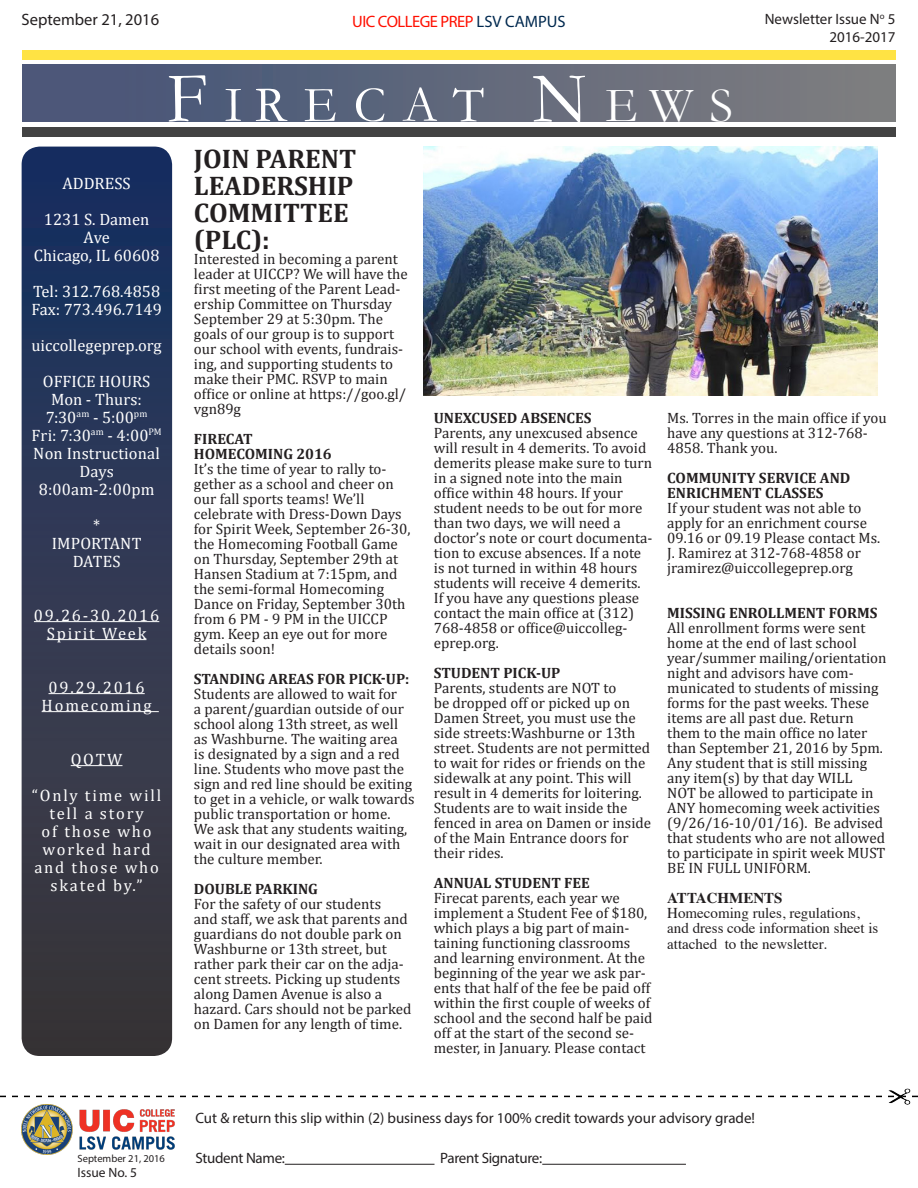
<style>
.page{position:relative;width:918px;height:1188px;background:#fff}
.page>*{position:absolute;margin:0;border:0;box-sizing:border-box;transform-origin:0 0}
.t1{font:51px "Garamond";letter-spacing:.33em;color:#fff}
.t2{font:700 27px/27px "Cambria";color:#231f20}
.t3{font:16.5px/18px "Cambria";letter-spacing:.01em;color:#fff;text-align:center}
.t4{font:16.5px/18px "Cambria";letter-spacing:.11em;color:#fff;text-align:center}
.t5{font:16.5px "Myriad Pro";letter-spacing:-.03em;color:#ff0f00}
.t6{font:16.5px "Myriad Pro";color:#231f20}
.t7{font:15px/15px "Cambria";color:#231f20}
.t8{font:700 15px "Cambria";color:#231f20}
.t9{font:15px/18px "Myriad Pro";color:#231f20;text-align:right}
.t10{font:15px/15px "Times";color:#231f20}
.t11{font:15px "Myriad Pro";letter-spacing:-.02em;color:#231f20}
.t12{font:700 15px "Times";color:#231f20}
.t13{font:13.5px "Myriad Pro";color:#231f20}
.t14{font:10.5px "Myriad Pro";color:#231f20}
.s1{color:#00294f}
.s2{font-size:72px}
.s3{font-size:49.5px}
.s4{font-weight:700}
</style>
<div class="page">
<img style="left:423px;top:147px;width:454px;height:249px">
<div style="left:22px;top:50px;width:874px;height:9px;background:#ffe344"></div>
<div style="left:22px;top:64px;width:874px;height:58px;background:linear-gradient(to right,#445378,#7e7e80)"></div>
<div style="left:22px;top:127px;width:874px;height:10px;background:#434343"></div>
<div style="left:22px;top:147px;width:150px;height:909px;background:linear-gradient(to bottom,#1a3265,#403a3a);border-radius:18px"></div>
<hr style="left:34px;top:621px;width:125px;height:1px;background:#fff">
<hr style="left:47px;top:639px;width:99px;height:1px;background:#fff">
<hr style="left:49px;top:693px;width:96px;height:1px;background:#fff">
<hr style="left:42px;top:711px;width:117px;height:1px;background:#fff">
<hr style="left:71px;top:765px;width:51px;height:1px;background:#fff">
<img style="left:22px;top:1105px;width:153px;height:49px">
<hr style="left:285px;top:1164px;width:150px;height:1px;background:#231f20">
<hr style="left:542px;top:1164px;width:144px;height:1px;background:#231f20">
<svg style="left:0;top:1096px;width:918px;height:1px"></svg>
<img style="left:888px;top:1088px;width:23px;height:17px">
<p class="t6" style="left:22px;top:9px;width:139px">September 21, 2016</p>
<p class="t9" style="left:765px;top:9px;width:132px">Newsletter Issue N<sup>o</sup> 5<br>2016-2017</p>
<p class="t5" style="left:352px;top:11px;width:215px">UIC COLLEGE PREP <span class="s1">LSV CAMPUS</span></p>
<p class="t1" style="left:167px;top:74px;width:568px"><span class="s2">F</span>IRECAT <span class="s2">N</span><span class="s3">EWS</span></p>
<p class="t3" style="left:44px;top:165px;width:107px;line-height:36px">ADDRESS<br>1231 S. Damen</p>
<p class="t3" style="left:34px;top:228px;width:127px">Ave<br>Chicago, IL 60608</p>
<p class="t3" style="left:31px;top:282px;width:132px;text-align:left">Tel: 312.768.4858<br>Fax: 773.496.7149</p>
<p class="t3" style="left:32px;top:327px;width:132px;line-height:36px">uiccollegeprep.org<br>OFFICE HOURS</p>
<p class="t3" style="left:31px;top:390px;width:132px">Mon - Thurs:<br>7:30<sup>am</sup> - 5:00<sup>pm<br></sup>Fri: 7:30<sup>am</sup> - 4:00<sup>PM<br></sup>Non Instructional<br>Days<br>8:00am-2:00pm</p>
<p class="t3" style="left:52px;top:516px;width:91px">*<br>IMPORTANT<br>DATES</p>
<p class="t4" style="left:34px;top:606px;width:127px">09.26-30.2016<br>Spirit Week</p>
<p class="t4" style="left:42px;top:678px;width:111px">09.29.2016<br>Homecoming</p>
<p class="t4" style="left:32px;top:741px;width:131px;line-height:36px">QOTW<br>“Only time will</p>
<p class="t4" style="left:34px;top:804px;width:126px">tell a story<br>of those who worked hard and those who skated by.”</p>
<p class="t2" style="left:194px;top:144px;width:164px">JOIN PARENT<br>LEADERSHIP<br>COMMITTEE (PLC):</p>
<p class="t7" style="left:194px;top:251px;width:215px">Interested in becoming a parent leader at UICCP? We will have the first meeting of the Parent Lead&shy;ership Committee on Thursday<br>September 29 at 5:30pm. The goals of our group is to support our school with events, fundrais&shy;ing, and supporting students to make their PMC. RSVP to main office or online at https://goo.gl/ vgn89g</p>
<p class="t8" style="left:194px;top:428px;width:60px">FIRECAT</p>
<p class="t8" style="left:194px;top:443px;width:139px">HOMECOMING 2016</p>
<p class="t7" style="left:194px;top:461px;width:201px">It’s the time of year to rally to&shy;gether as a school and cheer on our fall sports teams! We’ll</p>
<p class="t7" style="left:194px;top:506px;width:218px">celebrate with Dress-Down Days for Spirit Week, September 26-30, the Homecoming Football Game on Thursday, September 29th at<br>Hansen Stadium at 7:15pm, and the semi-formal Homecoming<br>Dance on Friday, September 30th from 6 PM - 9 PM in the UICCP gym. Keep an eye out for more details soon!</p>
<p class="t7" style="left:194px;top:671px;width:222px"><span class="s4">STANDING AREAS FOR PICK-UP:<br></span>Students are allowed to wait for<br>a parent/guardian outside of our school along 13th street, as well as Washburne. The waiting area<br>is designated by a sign and a red line. Students who move past the sign and red line should be exiting to get in a vehicle, or walk towards public transportation or home.<br>We ask that any students waiting, wait in our designated area with the culture member.</p>
<p class="t8" style="left:194px;top:878px;width:126px">DOUBLE PARKING</p>
<p class="t7" style="left:194px;top:896px;width:219px">For the safety of our students<br>and staff, we ask that parents and guardians do not double park on<br>Washburne or 13th street, but rather park their car on the adja&shy;cent streets. Picking up students along Damen Avenue is also a hazard. Cars should not be parked on Damen for any length of time.</p>
<p class="t8" style="left:434px;top:407px;width:159px">UNEXCUSED ABSENCES</p>
<p class="t7" style="left:434px;top:425px;width:205px">Parents, any unexcused absence</p>
<p class="t7" style="left:434px;top:440px;width:220px">will result in 4 demerits. To avoid demerits please make sure to turn in a signed note into the main office within 48 hours. If your student needs to be out for more than two days, we will need a doctor’s note or court documenta&shy;tion to excuse absences. If a note is not turned in within 48 hours students will receive 4 demerits.<br>If you have any questions please contact the main office at (312)<br>768-4858 or office@uiccolleg&shy;eprep.org.</p>
<p class="t8" style="left:434px;top:662px;width:128px">STUDENT PICK-UP</p>
<p class="t7" style="left:434px;top:680px;width:219px">Parents, students are NOT to<br>be dropped off or picked up on<br>Damen Street, you must use the side streets:Washburne or 13th street. Students are not permitted to wait for rides or friends on the sidewalk at any point. This will result in 4 demerits for loitering.<br>Students are to wait inside the fenced in area on Damen or inside of the Main Entrance doors for</p>
<p class="t7" style="left:434px;top:845px;width:71px">their rides.</p>
<p class="t8" style="left:434px;top:872px;width:158px">ANNUAL STUDENT FEE</p>
<p class="t7" style="left:434px;top:890px;width:220px">Firecat parents, each year we implement a Student Fee of $180, which plays a big part of main&shy;taining functioning classrooms and learning environment. At the beginning of the year we ask par&shy;ents that half of the fee be paid off within the first couple of weeks of school and the second half be paid off at the start of the second se&shy;mester, in January. Please contact</p>
<p class="t7" style="left:667px;top:410px;width:221px">Ms. Torres in the main office if you have any questions at 312-768-<br>4858. Thank you.</p>
<p class="t8" style="left:667px;top:467px;width:185px">COMMUNITY SERVICE AND</p>
<p class="t8" style="left:667px;top:482px;width:158px">ENRICHMENT CLASSES</p>
<p class="t7" style="left:667px;top:500px;width:215px">If your student was not able to apply for an enrichment course<br>09.16 or 09.19 Please contact Ms.<br>J. Ramirez at 312-768-4858 or jramirez@uiccollegeprep.org</p>
<p class="t8" style="left:667px;top:602px;width:212px">MISSING ENROLLMENT FORMS</p>
<p class="t7" style="left:667px;top:620px;width:221px">All enrollment forms were sent home at the end of last school year/summer mailing/orientation night and advisors have com&shy;municated to students of missing forms for the past weeks. These items are all past due. Return them to the main office no later than September 21, 2016 by 5pm.<br>Any student that is still missing any item(s) by that day WILL<br>NOT be allowed to participate in<br>ANY homecoming week activities (9/26/16-10/01/16). Be advised that students who are not allowed to participate in spirit week MUST<br>BE IN FULL UNIFORM.</p>
<p class="t12" style="left:667px;top:883px;width:117px">ATTACHMENTS</p>
<p class="t10" style="left:667px;top:904px;width:213px">Homecoming rules, regulations, and dress code information sheet is</p>
<p class="t10" style="left:667px;top:935px;width:161px">attached to the newsletter.</p>
<p class="t9" style="left:195px;top:1109px;width:561px">Cut &amp; return this slip within (2) business days for 100% credit towards your advisory grade!</p>
<p class="t14" style="left:78px;top:1152px;width:89px">September 21, 2016</p>
<p class="t11" style="left:195px;top:1148px;width:91px">Student Name:</p>
<p class="t11" style="left:440px;top:1148px;width:103px">Parent Signature:</p>
<p class="t13" style="left:78px;top:1164px;width:61px">Issue No. 5</p>
</div>
